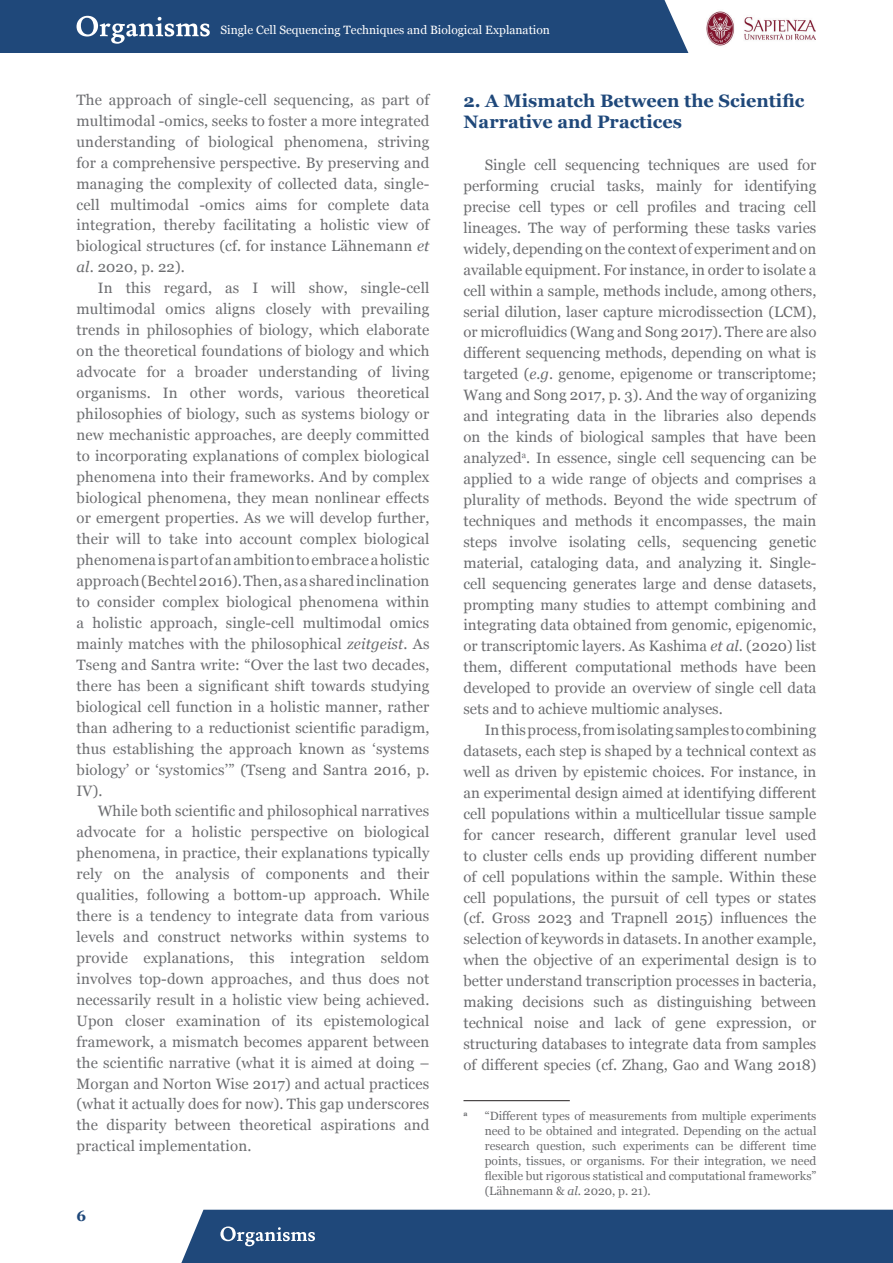
<style>
.page{position:relative;width:893px;height:1263px;background:#fff}
.page>*{position:absolute;margin:0;border:0;box-sizing:border-box;transform-origin:0 0}
.Paragraph_Title_Level_1{font:700 18px/21px "Georgia";color:#1f487a}
.Testo__con_rientro{font:15px/20.9px "Georgia";letter-spacing:.01em;color:#6c6d70;text-align:justify}
.t1{font:700 15px "Georgia";color:#1f487a}
.Nota_a_piè_di_pagina{font:12px/15px "Georgia";color:#6c6d70;text-align:justify}
.t2{font:12px "Georgia";color:#fff}
.Nota_a_piè_di_pagina-2{font:700 6.9px "Georgia";color:#6c6d70}
.s1{font-style:italic}
</style>
<div class="page">
<img style="left:706px;top:11px;width:110px;height:35px">
<div style="left:0;top:0;width:688px;height:53px;background:#1f487a"></div>
<div style="left:181px;top:1210px;width:712px;height:53px;background:#1f487a"></div>
<hr style="left:463px;top:1100px;width:107px;height:1px;background:#231f20">
<p class="t2" style="left:221px;top:21px;width:331px">Single Cell Sequencing Techniques and Biological Explanation</p>
<p class="Testo__con_rientro" style="left:77px;top:89px;width:354px">The approach of single-cell sequencing, as part of multimodal -omics, seeks to foster a more integrated understanding of biological phenomena, striving for a comprehensive perspective. By preserving and managing the complexity of collected data, single&shy;cell multimodal -omics aims for complete data integration, thereby facilitating a holistic view of biological structures (cf. for instance Lähnemann <span class="s1">et al</span>. 2020, p. 22).</p>
<p class="Testo__con_rientro" style="left:77px;top:277px;width:354px;text-indent:21px">In this regard, as I will show, single-cell multimodal omics aligns closely with prevailing trends in philosophies of biology, which elaborate on the theoretical foundations of biology and which advocate for a broader understanding of living organisms. In other words, various theoretical philosophies of biology, such as systems biology or new mechanistic approaches, are deeply committed to incorporating explanations of complex biological phenomena into their frameworks. And by complex biological phenomena, they mean nonlinear effects or emergent properties. As we will develop further, their will to take into account complex biological phenomena is part of an ambition to embrace a holistic approach (Bechtel 2016). Then, as a shared inclination to consider complex biological phenomena within a holistic approach, single-cell multimodal omics mainly matches with the philosophical <span class="s1">zeitgeist</span>. As Tseng and Santra write: “Over the last two decades, there has been a significant shift towards studying biological cell function in a holistic manner, rather than adhering to a reductionist scientific paradigm, thus establishing the approach known as ‘systems biology’ or ‘systomics’” (Tseng and Santra 2016, p.<br>IV).</p>
<p class="Testo__con_rientro" style="left:77px;top:800px;width:354px;text-indent:21px">While both scientific and philosophical narratives advocate for a holistic perspective on biological phenomena, in practice, their explanations typically rely on the analysis of components and their qualities, following a bottom-up approach. While there is a tendency to integrate data from various levels and construct networks within systems to provide explanations, this integration seldom involves top-down approaches, and thus does not necessarily result in a holistic view being achieved.<br>Upon closer examination of its epistemological framework, a mismatch becomes apparent between the scientific narrative (what it is aimed at doing – Morgan and Norton Wise 2017) and actual practices (what it actually does for now). This gap underscores the disparity between theoretical aspirations and practical implementation.</p>
<p class="t1" style="left:77px;top:1205px;width:11px">6</p>
<p class="Paragraph_Title_Level_1" style="left:463px;top:89px;width:342px">2. A Mismatch Between the Scientific<br>Narrative and Practices</p>
<p class="Testo__con_rientro" style="left:463px;top:154px;width:354px;text-indent:21px">Single cell sequencing techniques are used for performing crucial tasks, mainly for identifying precise cell types or cell profiles and tracing cell lineages. The way of performing these tasks varies widely, depending on the context of experiment and on available equipment. For instance, in order to isolate a cell within a sample, methods include, among others, serial dilution, laser capture microdissection (LCM), or microfluidics (Wang and Song 2017). There are also different sequencing methods, depending on what is targeted (<span class="s1">e.g</span>. genome, epigenome or transcriptome; Wang and Song 2017, p. 3). And the way of organizing and integrating data in the libraries also depends on the kinds of biological samples that have been analyzed<sup>a</sup>. In essence, single cell sequencing can be applied to a wide range of objects and comprises a plurality of methods. Beyond the wide spectrum of techniques and methods it encompasses, the main steps involve isolating cells, sequencing genetic material, cataloging data, and analyzing it. Single&shy;cell sequencing generates large and dense datasets, prompting many studies to attempt combining and integrating data obtained from genomic, epigenomic, or transcriptomic layers. As Kashima <span class="s1">et al</span>. (2020) list them, different computational methods have been developed to provide an overview of single cell data sets and to achieve multiomic analyses.</p>
<p class="Testo__con_rientro" style="left:463px;top:719px;width:354px;text-indent:21px">In this process, from isolating samples to combining datasets, each step is shaped by a technical context as well as driven by epistemic choices. For instance, in an experimental design aimed at identifying different cell populations within a multicellular tissue sample for cancer research, different granular level used to cluster cells ends up providing different number of cell populations within the sample. Within these cell populations, the pursuit of cell types or states (cf. Gross 2023 and Trapnell 2015) influences the selection of keywords in datasets. In another example, when the objective of an experimental design is to better understand transcription processes in bacteria, making decisions such as distinguishing between technical noise and lack of gene expression, or structuring databases to integrate data from samples of different species (cf. Zhang, Gao and Wang 2018)</p>
<p class="Nota_a_piè_di_pagina-2" style="left:463px;top:1108px;width:6px">a</p>
<p class="Nota_a_piè_di_pagina" style="left:485px;top:1108px;width:333px">“Different types of measurements from multiple experiments need to be obtained and integrated. Depending on the actual research question, such experiments can be different time points, tissues, or organisms. For their integration, we need flexible but rigorous statistical and computational frameworks” (Lähnemann &amp; <span class="s1">al</span>. 2020, p. 21).</p>
</div>
